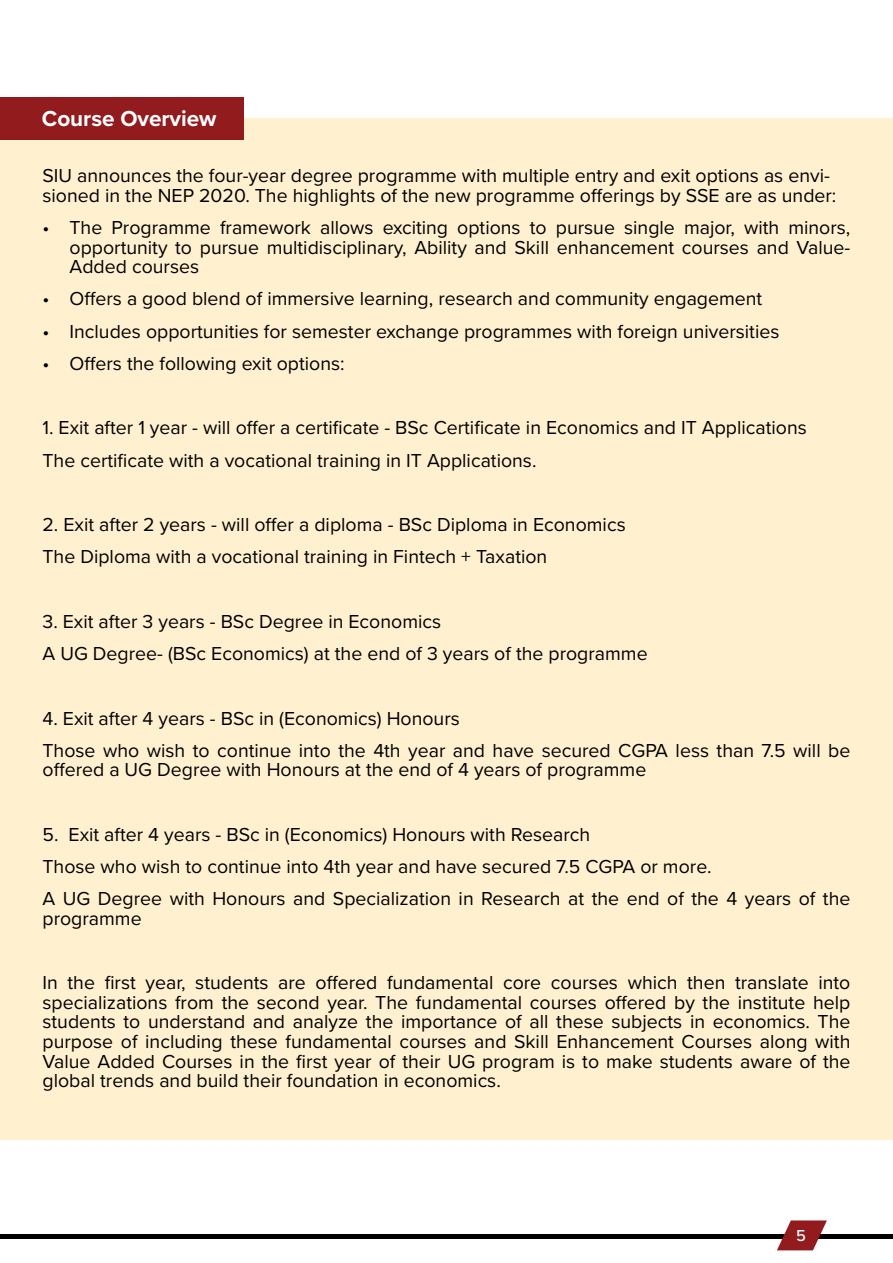
<style>
.page{position:relative;width:893px;height:1263px;background:#fff}
.page>*{position:absolute;margin:0;border:0;box-sizing:border-box;transform-origin:0 0}
.t1{font:700 22.5px "Proxima Nova";color:#fff}
.t2{font:19.5px/19.5px "Proxima Nova";color:#000}
.t3{font:500 16.5px "Proxima Nova";color:#fff}
</style>
<div class="page">
<div style="left:0;top:1234px;width:893px;height:5px;background:#000"></div>
<svg style="left:777px;top:1220px;width:50px;height:30px"></svg>
<div style="left:0;top:118px;width:893px;height:1022px;background:#fff1d0"></div>
<div style="left:0;top:97px;width:243px;height:42px;background:#921b1e"></div>
<p class="t1" style="left:42px;top:102px;width:176px">Course Overview</p>
<p class="t2" style="left:43px;top:165px;width:795px">SIU announces the four-year degree programme with multiple entry and exit options as envi&shy;sioned in the NEP 2020. The highlights of the new programme offerings by SSE are as under:</p>
<p class="t2" style="left:70px;top:217px;width:782px;text-align:justify;text-indent:-27px">• The Programme framework allows exciting options to pursue single major, with minors, opportunity to pursue multidisciplinary, Ability and Skill enhancement courses and Value-Added courses</p>
<p class="t2" style="left:43px;top:288px;width:721px">• Offers a good blend of immersive learning, research and community engagement</p>
<p class="t2" style="left:43px;top:320px;width:738px">• Includes opportunities for semester exchange programmes with foreign universities</p>
<p class="t2" style="left:43px;top:353px;width:304px">• Offers the following exit options:</p>
<p class="t2" style="left:43px;top:411px;width:766px;line-height:32.2px">1. Exit after 1 year - will offer a certificate - BSc Certificate in Economics and IT Applications<br>The certificate with a vocational training in IT Applications.</p>
<p class="t2" style="left:43px;top:508px;width:585px;line-height:32.2px">2. Exit after 2 years - will offer a diploma - BSc Diploma in Economics<br>The Diploma with a vocational training in Fintech + Taxation</p>
<p class="t2" style="left:43px;top:604px;width:607px;line-height:32.2px">3. Exit after 3 years - BSc Degree in Economics<br>A UG Degree- (BSc Economics) at the end of 3 years of the programme</p>
<p class="t2" style="left:43px;top:701px;width:809px;line-height:32.2px">4. Exit after 4 years - BSc in (Economics) Honours<br>Those who wish to continue into the 4th year and have secured CGPA less than 7.5 will be</p>
<p class="t2" style="left:43px;top:759px;width:605px">offered a UG Degree with Honours at the end of 4 years of programme</p>
<p class="t2" style="left:43px;top:817px;width:809px;line-height:32.2px">5. Exit after 4 years - BSc in (Economics) Honours with Research<br>Those who wish to continue into 4th year and have secured 7.5 CGPA or more.<br>A UG Degree with Honours and Specialization in Research at the end of the 4 years of the</p>
<p class="t2" style="left:43px;top:908px;width:101px">programme</p>
<p class="t2" style="left:43px;top:972px;width:809px;text-align:justify">In the first year, students are offered fundamental core courses which then translate into specializations from the second year. The fundamental courses offered by the institute help students to understand and analyze the importance of all these subjects in economics. The purpose of including these fundamental courses and Skill Enhancement Courses along with Value Added Courses in the first year of their UG program is to make students aware of the global trends and build their foundation in economics.</p>
<p class="t3" style="left:796px;top:1223px;width:11px">5</p>
</div>
